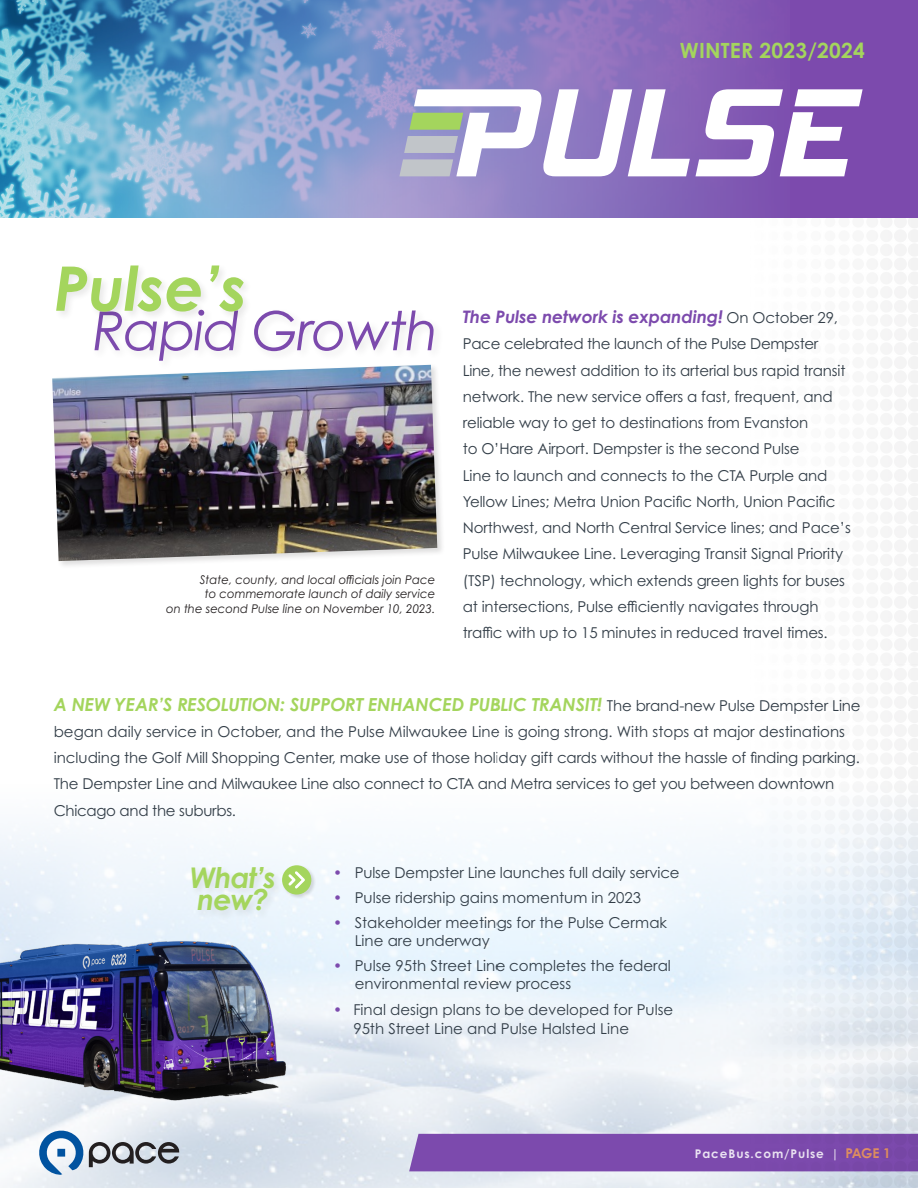
<style>
.page{position:relative;width:918px;height:1188px;background:#fff}
.page>*{position:absolute;margin:0;border:0;box-sizing:border-box;transform-origin:0 0}
.t1{font:italic 700 61.5px "Century Gothic Pro";letter-spacing:-.01em;color:#a4d55d}
.t2{font:italic 54px "Century Gothic Pro";letter-spacing:-.03em;color:#7c4aad}
.t3{font:italic 700 28.5px/22.5px "Century Gothic Pro";letter-spacing:-.03em;color:#a4d55d}
.t4{font:700 21px "Century Gothic Pro";letter-spacing:.01em;color:#a4d55d}
.t5{font:italic 700 18px "Century Gothic Pro";letter-spacing:-.01em;color:#a4d55d}
.t6{font:italic 700 17.25px "Century Gothic Pro";letter-spacing:-.01em;color:#7c4aad}
.t7{font:15px/26.2px "Century Gothic Pro";letter-spacing:-.01em;color:#333e48}
.t8{font:italic 12px/14.4px "Century Gothic Pro";color:#231f20;text-align:right}
.t9{font:700 12px "Century Gothic Pro";letter-spacing:.075em;color:#fff}
.s1{font-weight:400;font-style:normal;font-size:15px;color:#333e48}
.s2{color:#7c4aad}
.s3{font-size:13.5px;color:#f69e56}
</style>
<div class="page">
<div style="left:0;top:0;width:918px;height:218px;background:#7c4aad"></div>
<img style="left:0;top:0;width:790px;height:218px">
<svg style="left:38px;top:1130px;width:141px;height:47px"></svg>
<svg style="left:399px;top:89px;width:464px;height:87px;background:#c1b4d8"></svg>
<div style="left:409px;top:1134px;width:509px;height:37px;background:#7c4aad"></div>
<div style="left:51px;top:363px;width:395px;height:206px;background:#231f20;opacity:.15"></div>
<img style="left:52px;top:365px;width:385px;height:196px">
<div style="left:190px;top:865px;width:94px;height:56px;background:#e7f0f6"></div>
<div style="left:281px;top:864px;width:35px;height:35px;background:#231f20;opacity:.15"></div>
<svg style="left:282px;top:865px;width:29px;height:30px"></svg>
<svg style="left:286px;top:868px;width:22px;height:23px"></svg>
<img style="left:0;top:931px;width:297px;height:180px">
<div style="left:91px;top:306px;width:354px;height:66px;background:#fcfcfc"></div>
<div style="left:54px;top:263px;width:199px;height:58px;background:#231f20;opacity:.1"></div>
<h3 class="t4" style="left:680px;top:37px;width:187px">WINTER 2023/2024</h3>
<h1 class="t1" style="left:54px;top:249px;width:195px">Pulse’s</h1>
<h2 class="t2" style="left:92px;top:299px;width:348px">Rapid Growth</h2>
<p class="t8" style="left:166px;top:572px;width:271px">State, county, and local officials join Pace<br>to commemorate launch of daily service<br>on the second Pulse line on November 10, 2023.</p>
<p class="t6" style="left:463px;top:306px;width:377px">The Pulse network is expanding! <span class="s1">On October 29,</span></p>
<p class="t7" style="left:463px;top:331px;width:390px">Pace celebrated the launch of the Pulse Dempster Line, the newest addition to its arterial bus rapid transit network. The new service offers a fast, frequent, and reliable way to get to destinations from Evanston<br>to O’Hare Airport. Dempster is the second Pulse<br>Line to launch and connects to the CTA Purple and Yellow Lines; Metra Union Pacific North, Union Pacific Northwest, and North Central Service lines; and Pace’s Pulse Milwaukee Line. Leveraging Transit Signal Priority (TSP) technology, which extends green lights for buses at intersections, Pulse efficiently navigates through traffic with up to 15 minutes in reduced travel times.</p>
<p class="t5" style="left:54px;top:693px;width:808px">A NEW YEAR’S RESOLUTION: SUPPORT ENHANCED PUBLIC TRANSIT! <span class="s1">The brand-new Pulse Dempster Line</span></p>
<p class="t7" style="left:54px;top:718px;width:808px">began daily service in October, and the Pulse Milwaukee Line is going strong. With stops at major destinations including the Golf Mill Shopping Center, make use of those holiday gift cards without the hassle of finding parking.<br>The Dempster Line and Milwaukee Line also connect to CTA and Metra services to get you between downtown Chicago and the suburbs.</p>
<h3 class="t3" style="left:190px;top:866px;width:88px">What’s new?</h3>
<p class="t7" style="left:333px;top:860px;width:348px"><span class="s2">•</span> Pulse Dempster Line launches full daily service</p>
<p class="t7" style="left:333px;top:885px;width:310px"><span class="s2">•</span> Pulse ridership gains momentum in 2023</p>
<p class="t7" style="left:355px;top:913px;width:314px;line-height:18px;text-indent:-22px"><span class="s2">•</span> Stakeholder meetings for the Pulse Cermak<br>Line are underway</p>
<p class="t7" style="left:355px;top:956px;width:318px;line-height:18px;text-indent:-22px"><span class="s2">•</span> Pulse 95th Street Line completes the federal environmental review process</p>
<p class="t7" style="left:353px;top:1000px;width:321px;line-height:19.5px;text-indent:-20px"><span class="s2">•</span> Final design plans to be developed for Pulse<br>95th Street Line and Pulse Halsted Line</p>
<p class="t9" style="left:695px;top:1146px;width:197px">PaceBus.com/Pulse | <span class="s3">PAGE 1</span></p>
</div>
